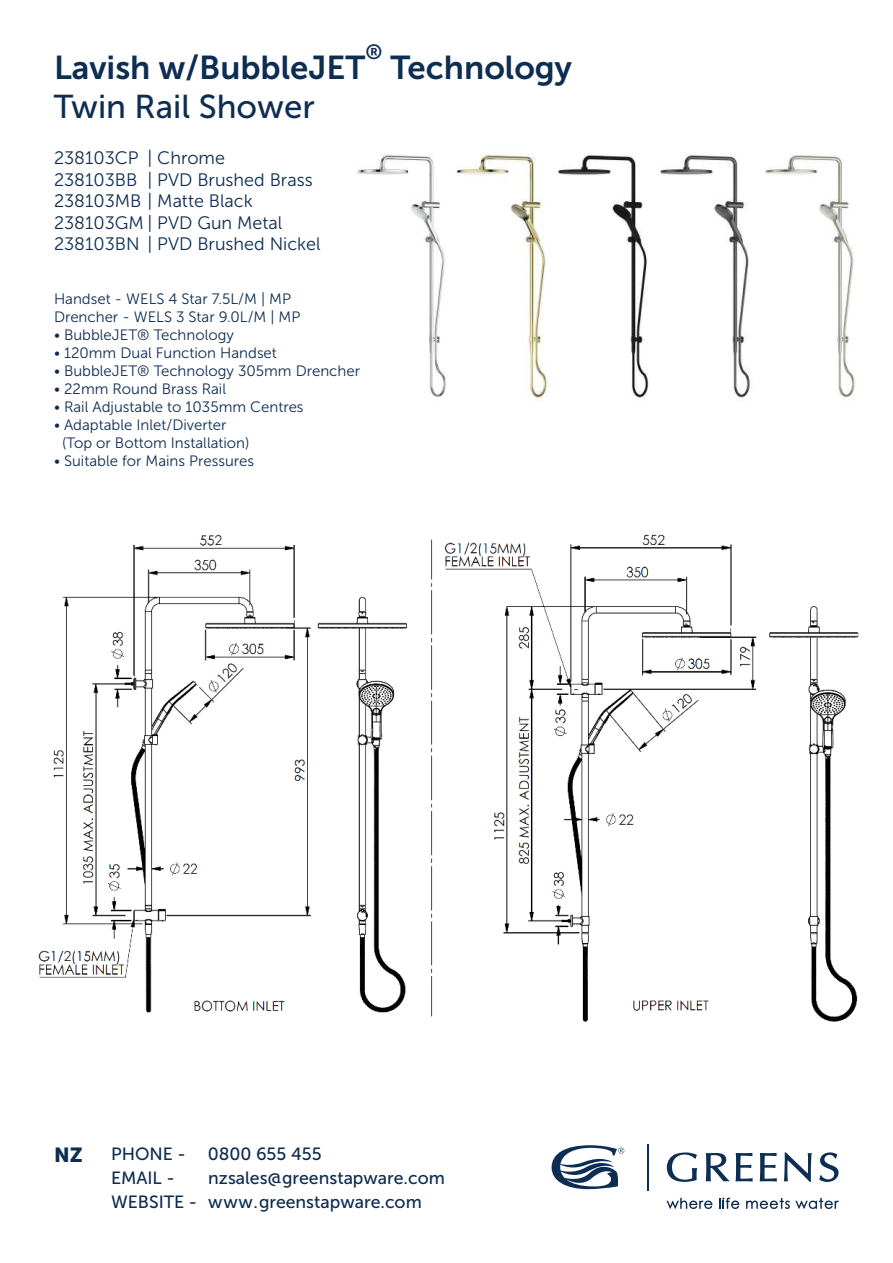
<style>
.page{position:relative;width:893px;height:1263px;background:#fff}
.page>*{position:absolute;margin:0;border:0;box-sizing:border-box;transform-origin:0 0}
.t1{font:33px "Museo Sans 700";color:#0e2d52}
.t2{font:33px "Museo Sans 500";color:#0e2d52}
.t3{font:20.55px "Museo Sans 700";color:#0e2d52}
.t4{font:20.25px "Museo Sans 900";color:#0e2d52}
.t5{font:18px/21.6px "Museo Sans 300";color:#0e2d52}
.t6{font:17.7px/24.2px "Museo Sans 500";color:#0e2d52}
.t7{font:15px/18px "Museo Sans 300";color:#0e2d52}
</style>
<div class="page">
<svg style="left:667px;top:1152px;width:30px;height:30px"></svg>
<svg style="left:706px;top:1153px;width:23px;height:28px"></svg>
<svg style="left:735px;top:1153px;width:18px;height:28px"></svg>
<svg style="left:760px;top:1153px;width:17px;height:28px"></svg>
<svg style="left:784px;top:1152px;width:28px;height:30px"></svg>
<svg style="left:819px;top:1152px;width:19px;height:30px"></svg>
<svg style="left:552px;top:1145px;width:72px;height:44px"></svg>
<svg style="left:666px;top:1198px;width:46px;height:11px"></svg>
<svg style="left:719px;top:1197px;width:20px;height:12px"></svg>
<svg style="left:746px;top:1198px;width:93px;height:11px"></svg>
<hr style="left:647px;top:1144px;width:1px;height:46px;background:#0e2d52">
<img style="left:456px;top:154px;width:93px;height:245px">
<img style="left:765px;top:155px;width:90px;height:246px">
<img style="left:357px;top:153px;width:89px;height:245px">
<img style="left:659px;top:153px;width:93px;height:246px">
<img style="left:558px;top:154px;width:91px;height:245px">
<img style="left:38px;top:534px;width:821px;height:488px">
<img style="left:38px;top:534px;width:56px;height:17px">
<h2 class="t3" style="left:365px;top:44px;width:18px">®</h2>
<h1 class="t1" style="left:54px;top:54px;width:313px">Lavish w/BubbleJET</h1>
<h1 class="t2" style="left:54px;top:95px;width:262px">Twin Rail Shower</h1>
<p class="t5" style="left:54px;top:148px;width:86px">238103CP<br>238103BB</p>
<p class="t5" style="left:148px;top:148px;width:79px">| Chrome</p>
<p class="t5" style="left:148px;top:170px;width:167px">| PVD Brushed Brass</p>
<p class="t5" style="left:54px;top:191px;width:200px">238103MB | Matte Black</p>
<p class="t5" style="left:54px;top:213px;width:230px">238103GM | PVD Gun Metal</p>
<p class="t5" style="left:54px;top:234px;width:268px">238103BN | PVD Brushed Nickel</p>
<h1 class="t1" style="left:390px;top:54px;width:183px">Technology</h1>
<p class="t7" style="left:54px;top:291px;width:248px">Handset - WELS 4 Star 7.5L/M | MP<br>Drencher - WELS 3 Star 9.0L/M | MP</p>
<p class="t7" style="left:54px;top:327px;width:181px">• BubbleJET® Technology</p>
<p class="t7" style="left:54px;top:345px;width:224px">• 120mm Dual Function Handset</p>
<p class="t7" style="left:54px;top:363px;width:307px">• BubbleJET® Technology 305mm Drencher</p>
<p class="t7" style="left:54px;top:381px;width:174px">• 22mm Round Brass Rail</p>
<p class="t7" style="left:54px;top:399px;width:251px">• Rail Adjustable to 1035mm Centres</p>
<p class="t7" style="left:62px;top:417px;width:189px;text-indent:-8px">• Adaptable Inlet/Diverter (Top or Bottom Installation)</p>
<p class="t7" style="left:54px;top:453px;width:202px">• Suitable for Mains Pressures</p>
<h3 class="t4" style="left:54px;top:1143px;width:30px">NZ</h3>
<p class="t6" style="left:111px;top:1143px;width:212px">PHONE - 0800 655 455<br>EMAIL -</p>
<p class="t6" style="left:111px;top:1167px;width:335px;text-indent:97px">nzsales@greenstapware.com<br>WEBSITE - www.greenstapware.com</p>
</div>
